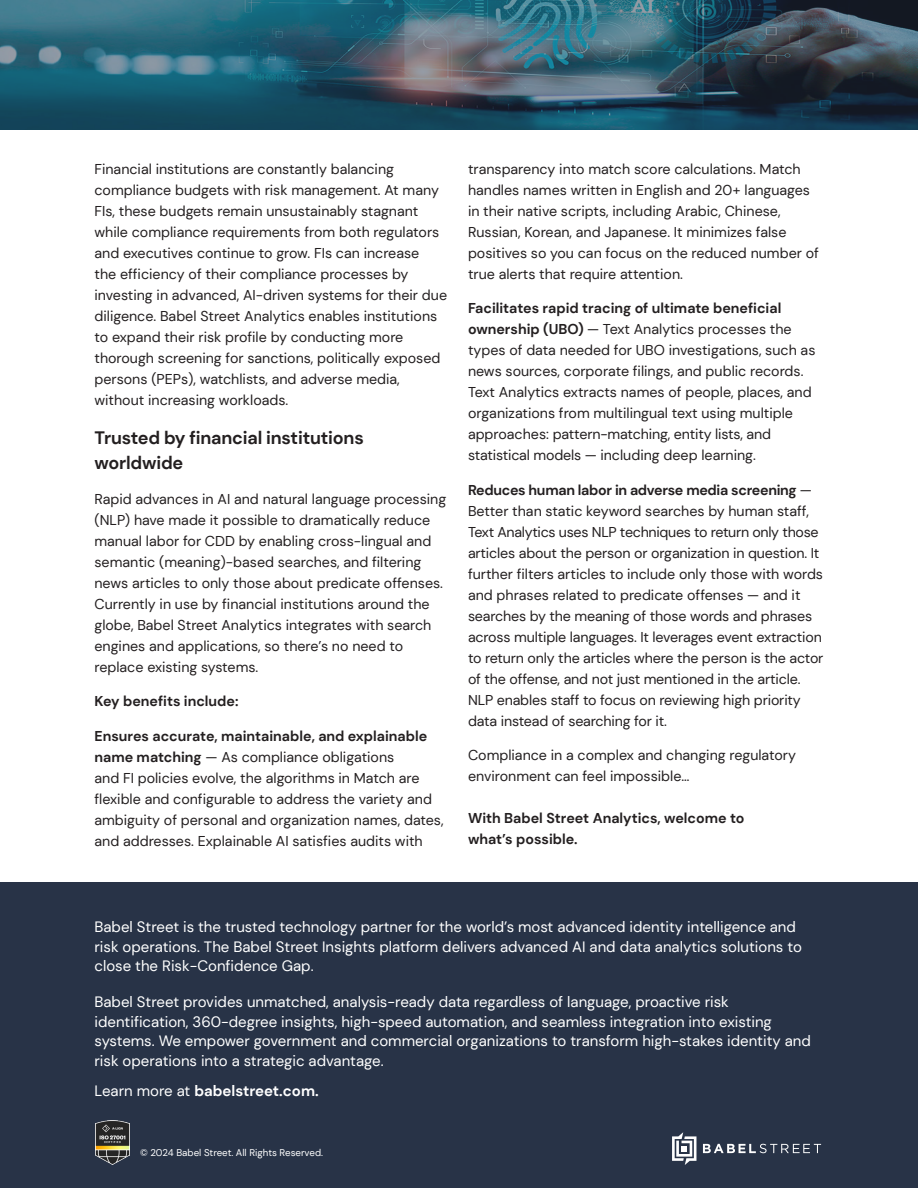
<style>
.page{position:relative;width:918px;height:1188px;background:#fff}
.page>*{position:absolute;margin:0;border:0;box-sizing:border-box;transform-origin:0 0}
.t1{font:700 18px/25.5px "DM Sans";letter-spacing:-.01em;color:#231f20}
.t2{font:15px/19.5px "DM Sans";color:#fff}
.t3{font:700 15px "DM Sans";color:#fff}
.t4{font:14.25px/21px "DM Sans";color:#231f20}
.t5{font:700 14.25px/21px "DM Sans";color:#231f20}
.t6{font:9.75px "DM Sans";color:#fff}
.s1{font-weight:700}
.s2{font-weight:400}
</style>
<div class="page">
<div style="left:0;top:882px;width:918px;height:306px;background:#283347"></div>
<svg style="left:703px;top:1144px;width:118px;height:9px"></svg>
<svg style="left:672px;top:1132px;width:24px;height:33px"></svg>
<svg style="left:0;top:0;width:918px;height:129px;background:#2e5769"></svg>
<img style="left:95px;top:1121px;width:34px;height:44px">
<p class="t4" style="left:94px;top:158px;width:354px">Financial institutions are constantly balancing compliance budgets with risk management. At many FIs, these budgets remain unsustainably stagnant while compliance requirements from both regulators and executives continue to grow. FIs can increase<br>the efficiency of their compliance processes by investing in advanced, AI-driven systems for their due diligence. Babel Street Analytics enables institutions to expand their risk profile by conducting more thorough screening for sanctions, politically exposed persons (PEPs), watchlists, and adverse media, without increasing workloads.</p>
<p class="t1" style="left:94px;top:425px;width:271px">Trusted by financial institutions worldwide</p>
<p class="t4" style="left:94px;top:488px;width:353px">Rapid advances in AI and natural language processing (NLP) have made it possible to dramatically reduce manual labor for CDD by enabling cross-lingual and semantic (meaning)-based searches, and filtering news articles to only those about predicate offenses.<br>Currently in use by financial institutions around the globe, Babel Street Analytics integrates with search engines and applications, so there’s no need to replace existing systems.</p>
<p class="t5" style="left:94px;top:691px;width:146px">Key benefits include:</p>
<p class="t4" style="left:94px;top:725px;width:351px"><span class="s1">Ensures accurate, maintainable, and explainable name matching</span> — As compliance obligations<br>and FI policies evolve, the algorithms in Match are flexible and configurable to address the variety and ambiguity of personal and organization names, dates, and addresses. Explainable AI satisfies audits with</p>
<p class="t4" style="left:468px;top:158px;width:352px">transparency into match score calculations. Match handles names written in English and 20+ languages in their native scripts, including Arabic, Chinese, Russian, Korean, and Japanese. It minimizes false positives so you can focus on the reduced number of true alerts that require attention.</p>
<p class="t4" style="left:468px;top:298px;width:349px"><span class="s1">Facilitates rapid tracing of ultimate beneficial ownership (UBO)</span> — Text Analytics processes the types of data needed for UBO investigations, such as news sources, corporate filings, and public records.<br>Text Analytics extracts names of people, places, and organizations from multilingual text using multiple approaches: pattern-matching, entity lists, and statistical models — including deep learning.</p>
<p class="t4" style="left:468px;top:479px;width:357px"><span class="s1">Reduces human labor in adverse media screening</span> — Better than static keyword searches by human staff, Text Analytics uses NLP techniques to return only those articles about the person or organization in question. It further filters articles to include only those with words and phrases related to predicate offenses — and it searches by the meaning of those words and phrases across multiple languages. It leverages event extraction to return only the articles where the person is the actor of the offense, and not just mentioned in the article.<br>NLP enables staff to focus on reviewing high priority data instead of searching for it.</p>
<p class="t4" style="left:468px;top:745px;width:330px">Compliance in a complex and changing regulatory environment can feel impossible…</p>
<p class="t5" style="left:468px;top:807px;width:278px">With Babel Street Analytics, welcome to what’s possible.</p>
<p class="t2" style="left:94px;top:917px;width:709px">Babel Street is the trusted technology partner for the world’s most advanced identity intelligence and risk operations. The Babel Street Insights platform delivers advanced AI and data analytics solutions to close the Risk-Confidence Gap.</p>
<p class="t2" style="left:94px;top:992px;width:718px">Babel Street provides unmatched, analysis-ready data regardless of language, proactive risk identification, 360-degree insights, high-speed automation, and seamless integration into existing systems. We empower government and commercial organizations to transform high-stakes identity and risk operations into a strategic advantage.</p>
<p class="t3" style="left:94px;top:1082px;width:226px"><span class="s2">Learn more at</span> babelstreet.com.</p>
<p class="t6" style="left:140px;top:1146px;width:184px">© 2024 Babel Street. All Rights Reserved.</p>
</div>
